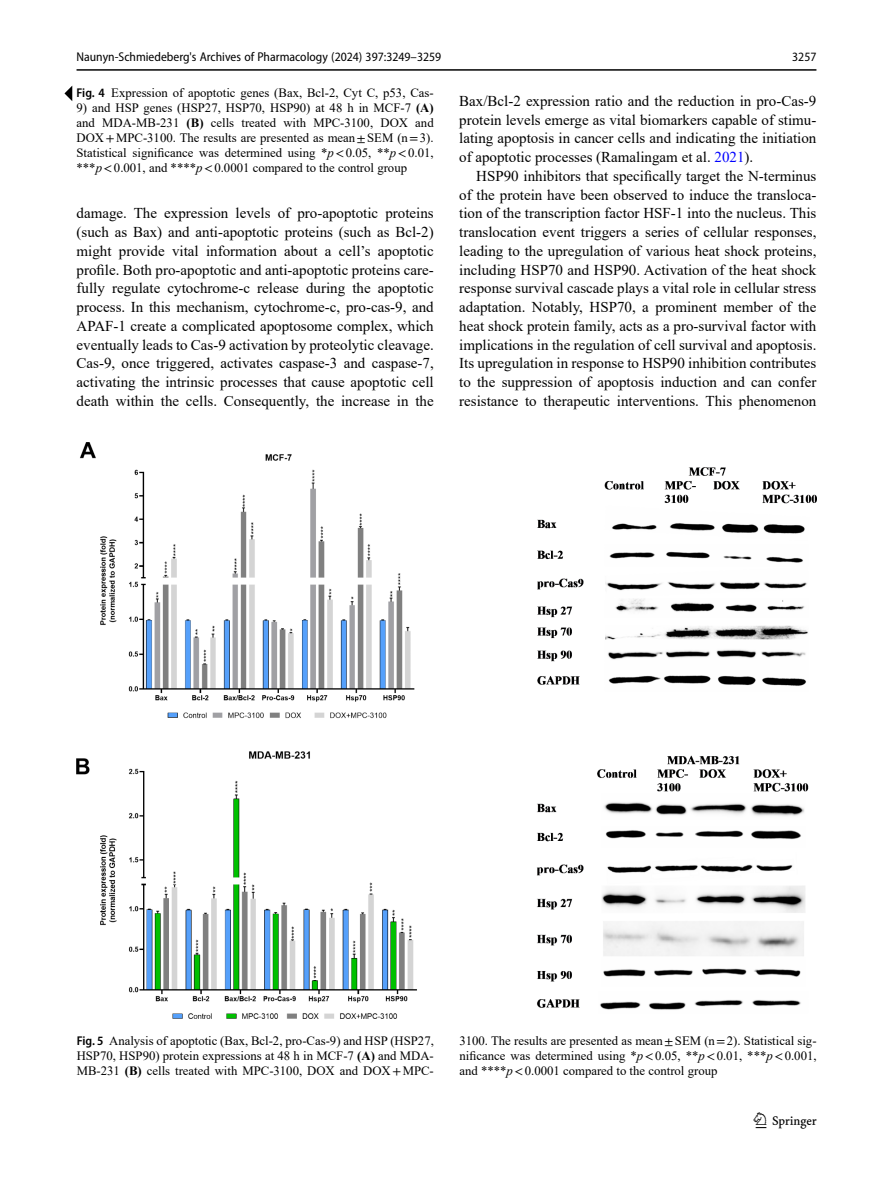
<style>
.page{position:relative;width:893px;height:1187px;background:#fff}
.page>*{position:absolute;margin:0;border:0;box-sizing:border-box;transform-origin:0 0}
.t1{font:22.5px "Springnew";color:#000}
.Body_Text_Indent{font:15px/18.8px "Times New Roman";color:#000;text-align:justify}
.Figure_Caption{font:12.75px/15px "Times New Roman";color:#000;text-align:justify}
.t2{font:semi-condensed 12.75px "Myriad Pro";color:#000}
.s1{font-family:"Myriad Pro";font-weight:600;font-stretch:semi-condensed}
.s2{font-weight:700}
.s3{font-family:"STIX"}
.s4{font-style:italic}
.s5{color:#00f}
</style>
<div class="page">
<hr style="left:77px;top:69px;width:739px;height:2px;background:#000">
<svg style="left:64px;top:86px;width:8px;height:15px"></svg>
<img style="left:77px;top:442px;width:740px;height:576px">
<p class="t2" style="left:77px;top:49px;width:366px">Naunyn-Schmiedeberg's Archives of Pharmacology (2024) 397:3249–3259</p>
<p class="Figure_Caption" style="left:77px;top:84px;width:359px"><span class="s1">Fig. 4</span> Expression of apoptotic genes (Bax, Bcl-2, Cyt C, p53, Cas-</p>
<p class="Figure_Caption" style="left:77px;top:99px;width:359px">9) and HSP genes (HSP27, HSP70, HSP90) at 48 h in MCF-7 <span class="s2">(A) </span>and MDA-MB-231 <span class="s2">(B)</span> cells treated with MPC-3100, DOX and DOX<span class="s3">+</span>MPC-3100. The results are presented as mean<span class="s3">±</span>SEM (n<span class="s3">=</span>3).<br>Statistical significance was determined using *<span class="s4">p</span><span class="s3">&lt;</span>0.05, **<span class="s4">p</span><span class="s3">&lt;</span>0.01, ***<span class="s4">p</span><span class="s3">&lt;</span>0.001, and ****<span class="s4">p</span><span class="s3">&lt;</span>0.0001 compared to the control group</p>
<p class="Body_Text_Indent" style="left:77px;top:203px;width:359px">damage. The expression levels of pro-apoptotic proteins (such as Bax) and anti-apoptotic proteins (such as Bcl-2) might provide vital information about a cell’s apoptotic profile. Both pro-apoptotic and anti-apoptotic proteins care&shy;fully regulate cytochrome-c release during the apoptotic process. In this mechanism, cytochrome-c, pro-cas-9, and APAF-1 create a complicated apoptosome complex, which eventually leads to Cas-9 activation by proteolytic cleavage.<br>Cas-9, once triggered, activates caspase-3 and caspase-7, activating the intrinsic processes that cause apoptotic cell death within the cells. Consequently, the increase in the</p>
<p class="t2" style="left:792px;top:49px;width:26px">3257</p>
<p class="Body_Text_Indent" style="left:459px;top:91px;width:359px">Bax/Bcl-2 expression ratio and the reduction in pro-Cas-9 protein levels emerge as vital biomarkers capable of stimu&shy;lating apoptosis in cancer cells and indicating the initiation of apoptotic processes (Ramalingam et al. <span class="s5">2021</span>).</p>
<p class="Body_Text_Indent" style="left:459px;top:166px;width:359px;text-indent:17px">HSP90 inhibitors that specifically target the N-terminus of the protein have been observed to induce the transloca&shy;tion of the transcription factor HSF-1 into the nucleus. This translocation event triggers a series of cellular responses, leading to the upregulation of various heat shock proteins, including HSP70 and HSP90. Activation of the heat shock response survival cascade plays a vital role in cellular stress adaptation. Notably, HSP70, a prominent member of the heat shock protein family, acts as a pro-survival factor with implications in the regulation of cell survival and apoptosis.<br>Its upregulation in response to HSP90 inhibition contributes to the suppression of apoptosis induction and can confer resistance to therapeutic interventions. This phenomenon</p>
<p class="Figure_Caption" style="left:77px;top:1032px;width:359px"><span class="s1">Fig. 5</span> Analysis of apoptotic (Bax, Bcl-2, pro-Cas-9) and HSP (HSP27, HSP70, HSP90) protein expressions at 48 h in MCF-7 <span class="s2">(A)</span> and MDA-MB-231 <span class="s2">(B)</span> cells treated with MPC-3100, DOX and DOX<span class="s3">+</span>MPC-</p>
<p class="Figure_Caption" style="left:459px;top:1032px;width:359px">3100. The results are presented as mean<span class="s3">±</span>SEM (n<span class="s3">=</span>2). Statistical sig&shy;nificance was determined using *<span class="s4">p</span><span class="s3">&lt;</span>0.05, **<span class="s4">p</span><span class="s3">&lt;</span>0.01, ***<span class="s4">p</span><span class="s3">&lt;</span>0.001, and ****<span class="s4">p</span><span class="s3">&lt;</span>0.0001 compared to the control group</p>
<h1 class="t1" style="left:756px;top:1107px;width:63px">1 3</h1>
</div>
